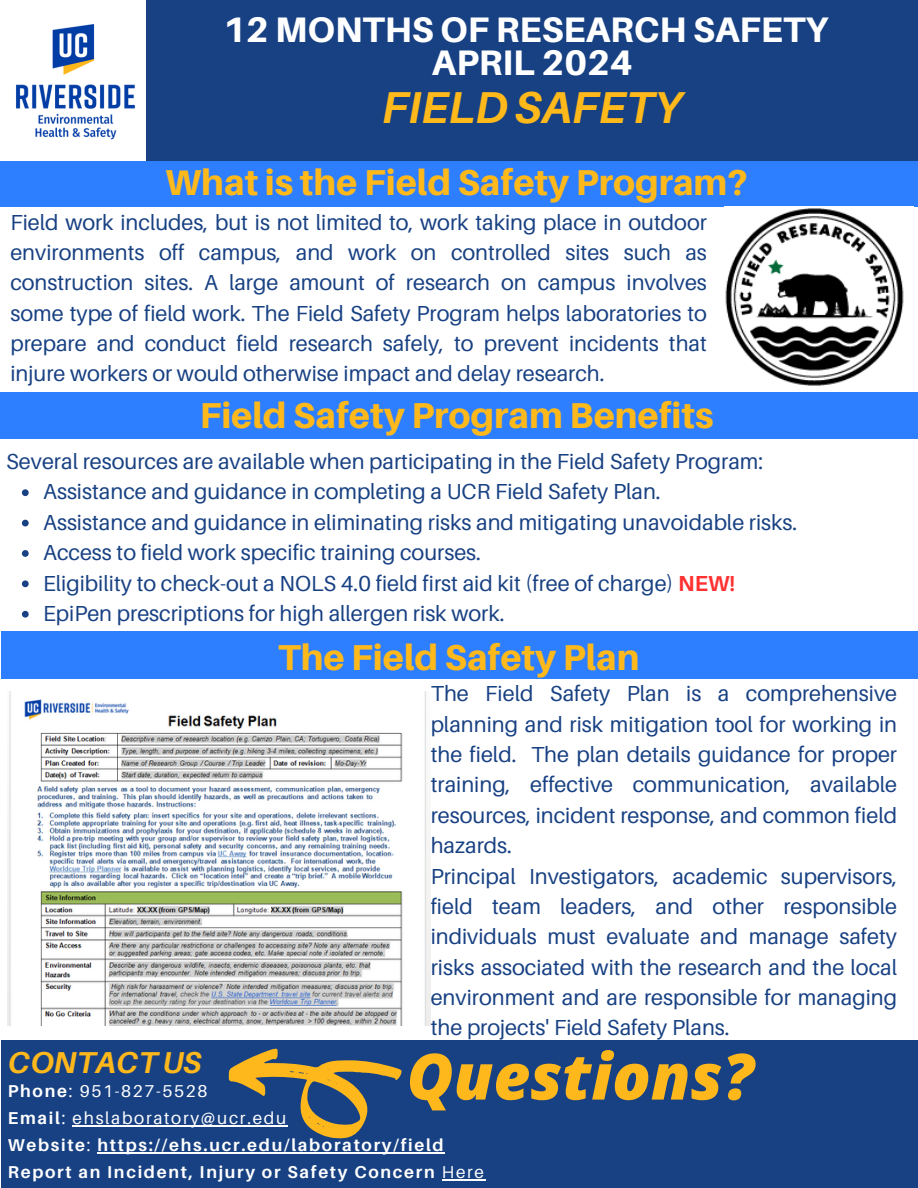
<style>
.page{position:relative;width:918px;height:1188px;background:#fff}
.page>*{position:absolute;margin:0;border:0;box-sizing:border-box;transform-origin:0 0}
.t1{font:italic 800 63.75px "Open Sans";color:#ffb81c}
.t2{font:italic 700 44.7px "Aileron";color:#ffb91b}
.t3{font:800 36px "Aileron";color:#ffb91b}
.t4{font:800 35.55px/33.6px "Aileron";color:#fff;text-align:center}
.t5{font:italic 700 30.3px "Aileron";color:#ffb81c}
.t6{font:21.75px/30.3px "Aileron";color:#184183;text-align:justify}
.t7{font:700 17.1px "Aileron";letter-spacing:.1em;color:#fff}
.t8{font:17.1px "Aileron";letter-spacing:.1em;color:#fff}
.s1{font-weight:700;color:#ff3131}
.s2{font-weight:700}
.s3{font-weight:400}
</style>
<div class="page">
<div style="left:2px;top:1041px;width:916px;height:147px;background:#184183"></div>
<div style="left:147px;top:0;width:771px;height:160px;background:#184183"></div>
<div style="left:0;top:161px;width:918px;height:45px;background:#2e7fff"></div>
<img style="left:16px;top:24px;width:119px;height:116px">
<hr style="left:73px;top:1125px;width:215px;height:1px;background:#fff">
<hr style="left:98px;top:1152px;width:347px;height:1px;background:#fff">
<svg style="left:228px;top:1048px;width:174px;height:91px"></svg>
<img style="left:725px;top:208px;width:179px;height:178px">
<div style="left:0;top:393px;width:917px;height:46px;background:#2e7fff"></div>
<svg style="left:22px;top:489px;width:7px;height:7px"></svg>
<svg style="left:22px;top:520px;width:7px;height:6px"></svg>
<svg style="left:22px;top:550px;width:7px;height:7px"></svg>
<svg style="left:22px;top:580px;width:7px;height:7px"></svg>
<svg style="left:22px;top:611px;width:7px;height:7px"></svg>
<div style="left:1px;top:632px;width:917px;height:46px;background:#2e7fff"></div>
<img style="left:8px;top:691px;width:423px;height:334px">
<hr style="left:442px;top:1179px;width:44px;height:1px;background:#fff">
<h4 class="t4" style="left:223px;top:12px;width:607px">12 MONTHS OF RESEARCH SAFETY<br>APRIL 2024</h4>
<p class="t2" style="left:382px;top:80px;width:302px">FIELD SAFETY</p>
<h6 class="t3" style="left:165px;top:160px;width:584px">What is the Field Safety Program?</h6>
<h6 class="t6" style="left:10px;top:206px;width:698px">Field work includes, but is not limited to, work taking place in outdoor environments off campus, and work on controlled sites such as construction sites. A large amount of research on campus involves some type of field work. The Field Safety Program helps laboratories to prepare and conduct field research safely, to prevent incidents that injure workers or would otherwise impact and delay research.</h6>
<h3 class="t3" style="left:200px;top:393px;width:515px">Field Safety Program Benefits</h3>
<p class="t6" style="left:6px;top:446px;width:759px">Several resources are available when participating in the Field Safety Program:</p>
<p class="t6" style="left:43px;top:476px;width:619px">Assistance and guidance in completing a UCR Field Safety Plan.</p>
<p class="t6" style="left:43px;top:507px;width:756px">Assistance and guidance in eliminating risks and mitigating unavoidable risks.</p>
<h6 class="t6" style="left:43px;top:537px;width:439px">Access to field work specific training courses.</h6>
<p class="t6" style="left:43px;top:567px;width:694px">Eligibility to check-out a NOLS 4.0 field first aid kit (free of charge) <span class="s1">NEW!</span></p>
<p class="t6" style="left:43px;top:598px;width:463px">EpiPen prescriptions for high allergen risk work.</p>
<h3 class="t3" style="left:278px;top:635px;width:363px">The Field Safety Plan</h3>
<p class="t6" style="left:431px;top:678px;width:468px;text-align:left">The Field Safety Plan is a comprehensive planning and risk mitigation tool for working in the field. The plan details guidance for proper training, effective communication, available resources, incident response, and common field hazards.<br>Principal Investigators, academic supervisors, field team leaders, and other responsible individuals must evaluate and manage safety risks associated with the research and the local environment and are responsible for managing the projects' Field Safety Plans.</p>
<p class="t1" style="left:407px;top:1032px;width:348px">Questions?</p>
<p class="t5" style="left:8px;top:1044px;width:195px">CONTACT US</p>
<p class="t8" style="left:8px;top:1080px;width:201px"><span class="s2">Phone</span>: 951-827-5528</p>
<h3 class="t8" style="left:8px;top:1107px;width:280px"><span class="s2">Email</span>: ehslaboratory@ucr.edu</h3>
<h2 class="t7" style="left:8px;top:1134px;width:437px">Website<span class="s3">:</span> https://ehs.ucr.edu/laboratory/field</h2>
<h4 class="t7" style="left:8px;top:1161px;width:478px">Report an Incident, Injury or Safety Concern <span class="s3">Here</span></h4>
</div>
